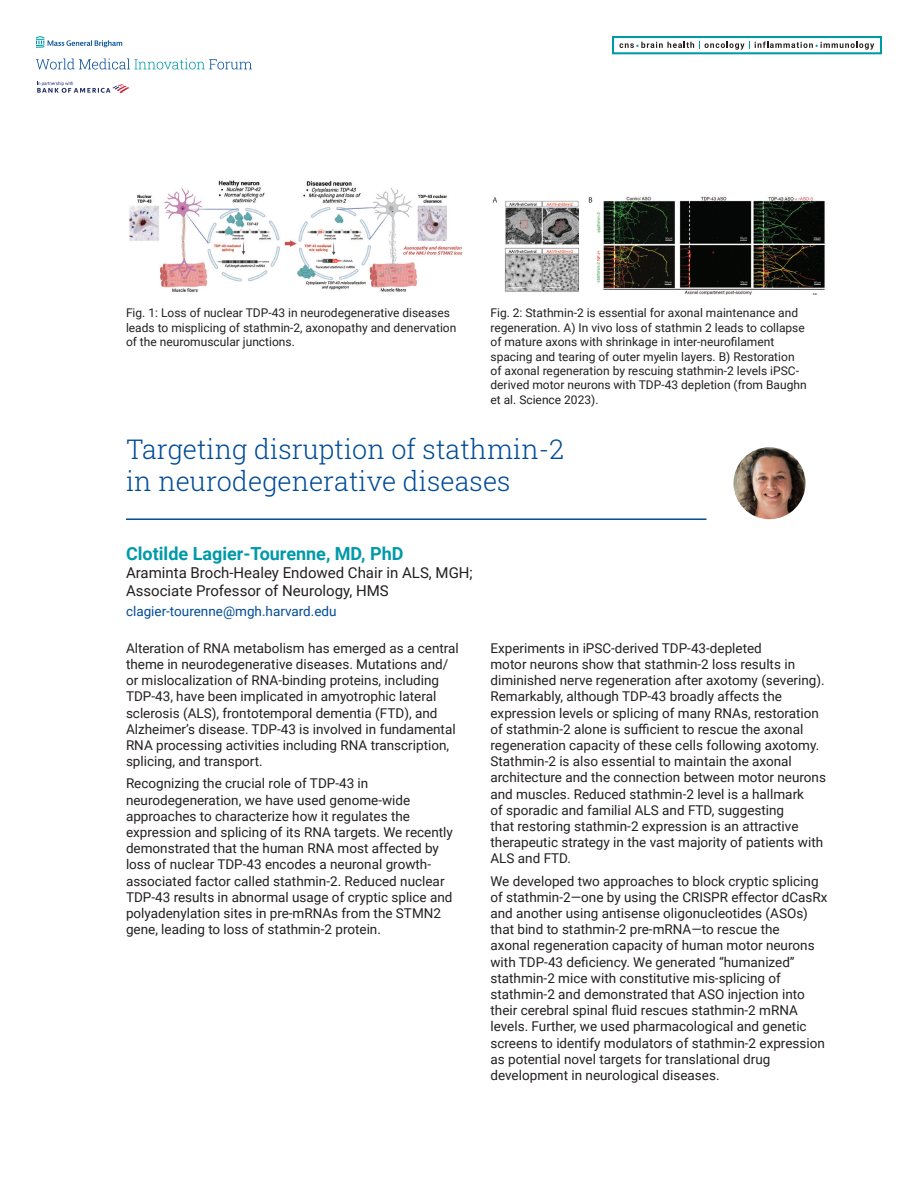
<style>
.page{position:relative;width:918px;height:1188px;background:#fff}
.page>*{position:absolute;margin:0;border:0;box-sizing:border-box;transform-origin:0 0}
.t1{font:300 27px/32.4px "Roboto Slab";color:#004c97}
.t2{font:700 18px "Roboto";color:#0099a9}
.t3{font:15px/18px "Roboto";color:#231f20}
.t4{font:13.5px/16.2px "Roboto";color:#231f20}
.t5{font:13.5px "Roboto";color:#004c97}
.t6{font:12px/14.4px "Roboto";color:#231f20}
</style>
<div class="page">
<hr style="left:126px;top:518px;width:580px;height:2px;background:#004c97">
<img style="left:734px;top:447px;width:72px;height:72px;border-radius:36px">
<img style="left:129px;top:180px;width:334px;height:112px">
<img style="left:492px;top:196px;width:333px;height:99px">
<svg style="left:36px;top:58px;width:216px;height:11px"></svg>
<svg style="left:36px;top:36px;width:86px;height:12px"></svg>
<svg style="left:37px;top:82px;width:92px;height:12px"></svg>
<svg style="left:612px;top:36px;width:270px;height:18px"></svg>
<p class="t6" style="left:126px;top:305px;width:332px">Fig. 1: Loss of nuclear TDP-43 in neurodegenerative diseases leads to misplicing of stathmin-2, axonopathy and denervation of the neuromuscular junctions.</p>
<p class="t6" style="left:490px;top:305px;width:318px">Fig. 2: Stathmin-2 is essential for axonal maintenance and regeneration. A) In vivo loss of stathmin 2 leads to collapse of mature axons with shrinkage in inter-neurofilament spacing and tearing of outer myelin layers. B) Restoration of axonal regeneration by rescuing stathmin-2 levels iPSC&shy;derived motor neurons with TDP-43 depletion (from Baughn et al. Science 2023).</p>
<h1 class="t1" style="left:126px;top:432px;width:440px">Targeting disruption of stathmin-2 in neurodegenerative diseases</h1>
<h2 class="t2" style="left:126px;top:541px;width:279px">Clotilde Lagier-Tourenne, MD, PhD</h2>
<p class="t3" style="left:126px;top:564px;width:348px">Araminta Broch-Healey Endowed Chair in ALS, MGH;<br>Associate Professor of Neurology, HMS</p>
<p class="t5" style="left:126px;top:601px;width:212px">clagier-tourenne@mgh.harvard.edu</p>
<p class="t4" style="left:126px;top:639px;width:334px">Alteration of RNA metabolism has emerged as a central theme in neurodegenerative diseases. Mutations and/ or mislocalization of RNA-binding proteins, including TDP-43, have been implicated in amyotrophic lateral sclerosis (ALS), frontotemporal dementia (FTD), and Alzheimer’s disease. TDP-43 is involved in fundamental RNA processing activities including RNA transcription, splicing, and transport.</p>
<p class="t4" style="left:126px;top:775px;width:328px">Recognizing the crucial role of TDP-43 in neurodegeneration, we have used genome-wide approaches to characterize how it regulates the expression and splicing of its RNA targets. We recently demonstrated that the human RNA most affected by loss of nuclear TDP-43 encodes a neuronal growth&shy;associated factor called stathmin-2. Reduced nuclear TDP-43 results in abnormal usage of cryptic splice and polyadenylation sites in pre-mRNAs from the STMN2 gene, leading to loss of stathmin-2 protein.</p>
<p class="t4" style="left:490px;top:639px;width:337px">Experiments in iPSC-derived TDP-43-depleted<br>motor neurons show that stathmin-2 loss results in diminished nerve regeneration after axotomy (severing).<br>Remarkably, although TDP-43 broadly affects the expression levels or splicing of many RNAs, restoration of stathmin-2 alone is sufficient to rescue the axonal regeneration capacity of these cells following axotomy.<br>Stathmin-2 is also essential to maintain the axonal architecture and the connection between motor neurons and muscles. Reduced stathmin-2 level is a hallmark<br>of sporadic and familial ALS and FTD, suggesting<br>that restoring stathmin-2 expression is an attractive therapeutic strategy in the vast majority of patients with ALS and FTD.</p>
<p class="t4" style="left:490px;top:872px;width:339px">We developed two approaches to block cryptic splicing of stathmin-2—one by using the CRISPR effector dCasRx and another using antisense oligonucleotides (ASOs) that bind to stathmin-2 pre-mRNA—to rescue the<br>axonal regeneration capacity of human motor neurons with TDP-43 deficiency. We generated “humanized” stathmin-2 mice with constitutive mis-splicing of stathmin-2 and demonstrated that ASO injection into their cerebral spinal fluid rescues stathmin-2 mRNA levels. Further, we used pharmacological and genetic screens to identify modulators of stathmin-2 expression as potential novel targets for translational drug development in neurological diseases.</p>
</div>
